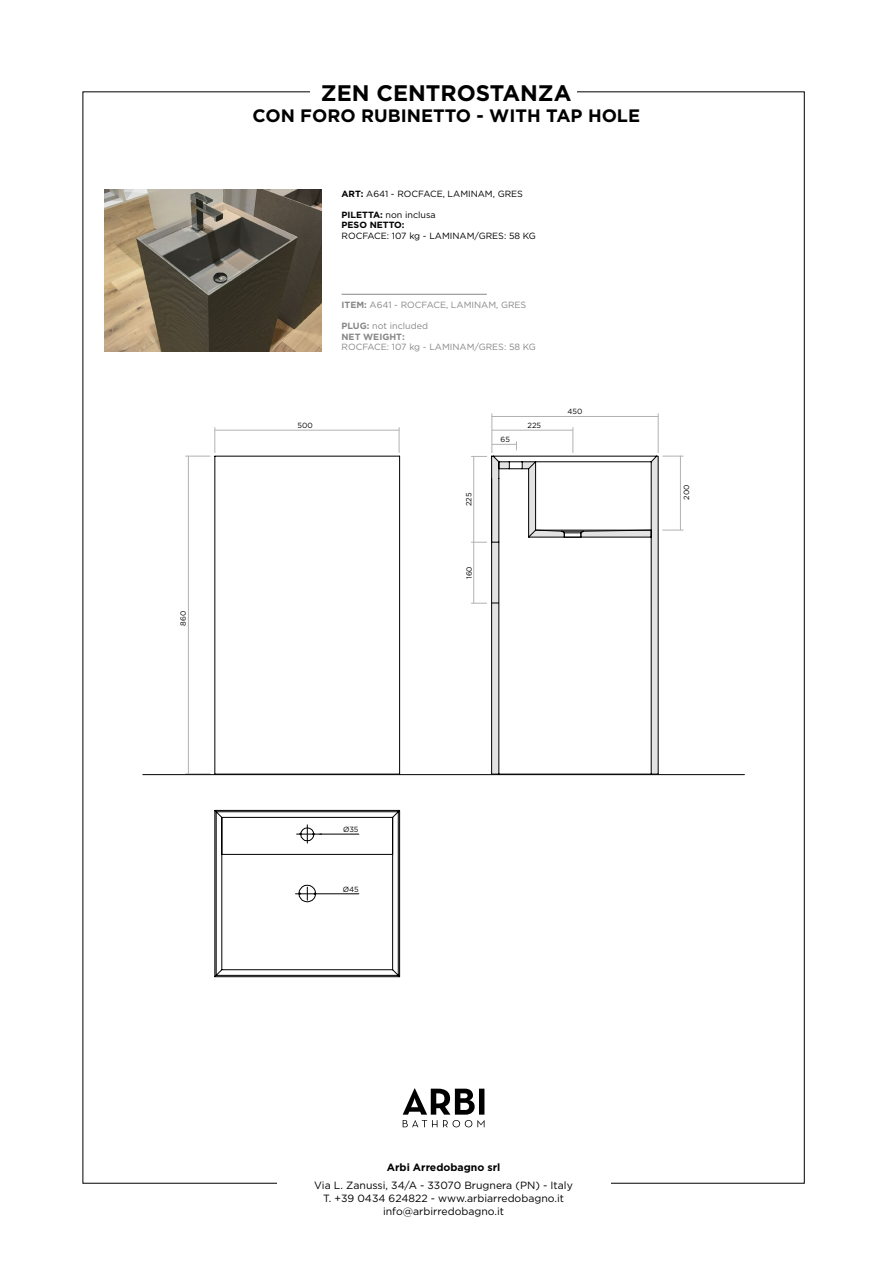
<style>
.page{position:relative;width:893px;height:1263px;background:#fff}
.page>*{position:absolute;margin:0;border:0;box-sizing:border-box;transform-origin:0 0}
.t1{font:700 22.5px "Gotham";color:#000}
.t2{font:700 18px "Gotham";color:#000}
.t3{font:10.5px/12.6px "Gotham";color:#000;text-align:center}
.t4{font:700 10.5px "Gotham";color:#000}
.t5{font:9px "Gotham";color:#878787}
.t6{font:9px "Gotham";color:#000}
.t7{font:700 9px/10.5px "Gotham";color:#000}
.t8{font:700 9px/10.5px "Gotham";color:#878787}
.t9{font:7.5px "Gotham";color:#000}
.s1{font-weight:700}
.s2{font-weight:400}
</style>
<div class="page">
<svg style="left:403px;top:1088px;width:81px;height:39px"></svg>
<svg style="left:214px;top:456px;width:186px;height:318px"></svg>
<hr style="left:342px;top:294px;width:145px;height:1px;background:#878787">
<img style="left:105px;top:189px;width:217px;height:163px">
<hr style="left:215px;top:430px;width:184px;height:1px;background:#b3b2b2">
<svg style="left:399px;top:427px;width:1px;height:26px"></svg>
<hr style="left:188px;top:456px;width:1px;height:318px;background:#b3b2b2">
<svg style="left:186px;top:773px;width:24px;height:1px"></svg>
<svg style="left:186px;top:427px;width:30px;height:30px"></svg>
<hr style="left:492px;top:414px;width:1px;height:39px;background:#b3b2b2">
<hr style="left:492px;top:416px;width:166px;height:1px;background:#b3b2b2">
<hr style="left:658px;top:414px;width:1px;height:39px;background:#b3b2b2">
<svg style="left:214px;top:810px;width:186px;height:167px"></svg>
<svg style="left:471px;top:427px;width:212px;height:347px"></svg>
<hr style="left:143px;top:774px;width:601px;height:1px;background:#000">
<p class="t9" style="left:178px;top:626px;width:16px;rotate:-90deg">860</p>
<h1 class="t1" style="left:321px;top:78px;width:252px">ZEN CENTROSTANZA</h1>
<h2 class="t2" style="left:252px;top:104px;width:389px">CON FORO RUBINETTO - WITH TAP HOLE</h2>
<p class="t6" style="left:342px;top:188px;width:183px"><span class="s1">ART:</span> A641 - ROCFACE, LAMINAM, GRES</p>
<p class="t7" style="left:342px;top:209px;width:96px">PILETTA: <span class="s2">non inclusa<br></span>PESO NETTO:</p>
<p class="t6" style="left:342px;top:230px;width:196px">ROCFACE: 107 kg - LAMINAM/GRES: 58 KG</p>
<p class="t9" style="left:298px;top:420px;width:17px">500</p>
<p class="t5" style="left:342px;top:299px;width:186px"><span class="s1">ITEM:</span> A641 - ROCFACE, LAMINAM, GRES</p>
<p class="t8" style="left:342px;top:321px;width:88px">PLUG: <span class="s2">not included<br></span>NET WEIGHT:</p>
<p class="t5" style="left:342px;top:341px;width:196px">ROCFACE: 107 kg - LAMINAM/GRES: 58 KG</p>
<p class="t9" style="left:464px;top:506px;width:15px;rotate:-90deg">225</p>
<p class="t9" style="left:464px;top:579px;width:14px;rotate:-90deg">160</p>
<p class="t9" style="left:500px;top:434px;width:11px">65</p>
<p class="t9" style="left:528px;top:420px;width:15px">225</p>
<p class="t9" style="left:567px;top:407px;width:16px">450</p>
<p class="t9" style="left:682px;top:500px;width:17px;rotate:-90deg">200</p>
<p class="t9" style="left:343px;top:825px;width:17px">Ø35</p>
<p class="t9" style="left:343px;top:884px;width:17px">Ø45</p>
<p class="t4" style="left:387px;top:1161px;width:115px">Arbi Arredobagno srl</p>
<p class="t3" style="left:314px;top:1179px;width:260px">Via L. Zanussi, 34/A - 33070 Brugnera (PN) - Italy<br>T. +39 0434 624822 - www.arbiarredobagno.it info@arbirredobagno.it</p>
</div>
